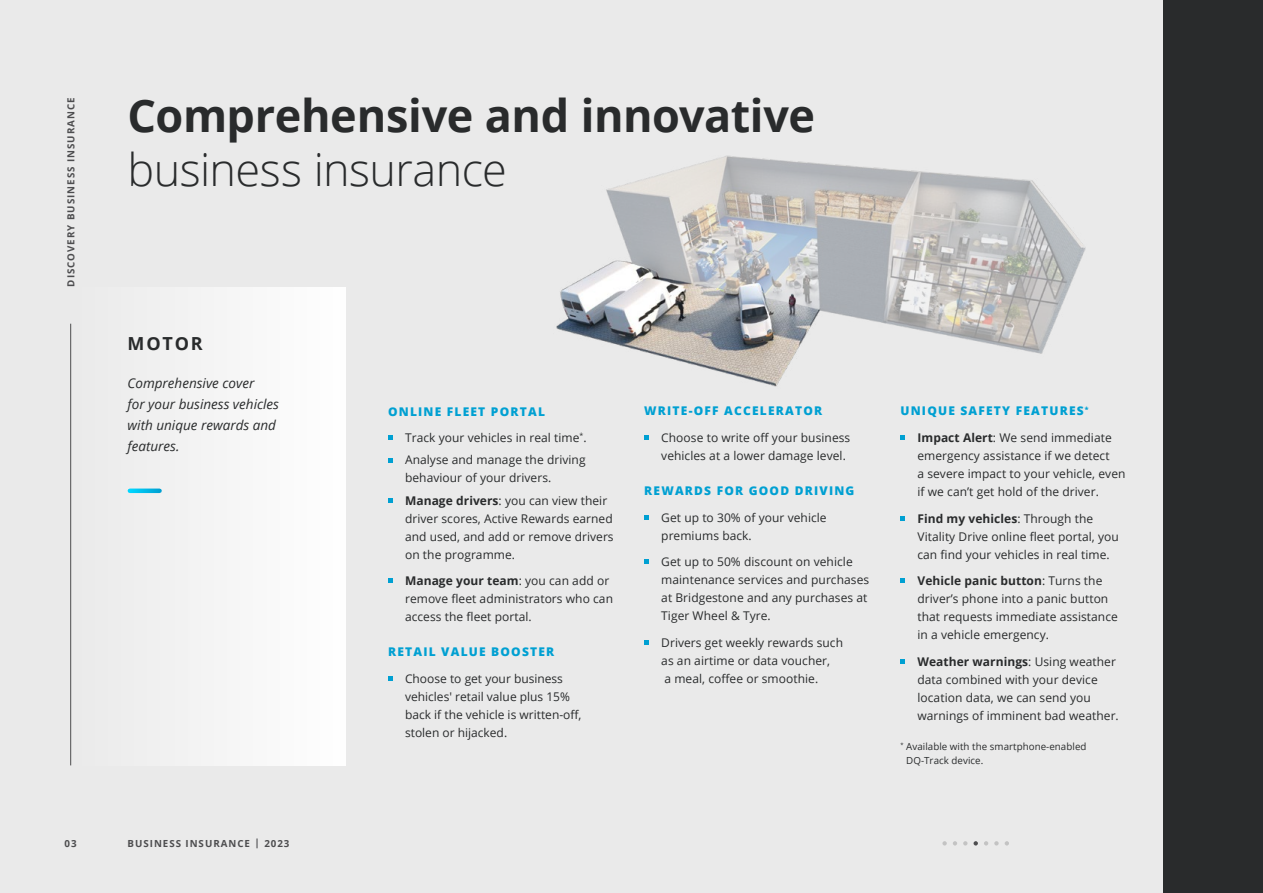
<style>
.page{position:relative;width:1263px;height:893px;background:#fff}
.page>*{position:absolute;margin:0;border:0;box-sizing:border-box;transform-origin:0 0}
.t1{font:700 45px "Open Sans";letter-spacing:-.01em;color:#292b2c}
.t2{font:300 45px "Open Sans";letter-spacing:-.015em;color:#292b2c}
.t3{font:700 18px "Open Sans";letter-spacing:.1em;color:#292b2c}
.t4{font:italic 13.5px/21px "Open Sans";color:#292b2c}
.t5{font:12px/18px "Open Sans";letter-spacing:.005em;color:#292b2c}
.t6{font:800 12px "Open Sans";letter-spacing:.1em;color:#00a0d2}
.t7{font:9.75px/13.5px "Open Sans";letter-spacing:.005em;color:#292b2c}
.t8{font:700 9.75px "Open Sans";letter-spacing:.1em;color:#4d4d4f}
.s1{font-weight:700}
</style>
<div class="page">
<div style="left:0;top:0;width:1165px;height:893px;background:#eaeaea"></div>
<div style="left:72px;top:287px;width:273px;height:478px;background:#f4f4f4"></div>
<svg style="left:388px;top:436px;width:4px;height:4px"></svg>
<svg style="left:388px;top:458px;width:4px;height:4px"></svg>
<svg style="left:388px;top:498px;width:4px;height:4px"></svg>
<svg style="left:388px;top:579px;width:4px;height:4px"></svg>
<svg style="left:388px;top:676px;width:4px;height:4px"></svg>
<svg style="left:644px;top:436px;width:4px;height:4px"></svg>
<svg style="left:644px;top:515px;width:4px;height:4px"></svg>
<svg style="left:644px;top:560px;width:4px;height:4px"></svg>
<svg style="left:644px;top:640px;width:4px;height:4px"></svg>
<svg style="left:900px;top:436px;width:5px;height:4px"></svg>
<svg style="left:900px;top:516px;width:5px;height:4px"></svg>
<svg style="left:900px;top:579px;width:5px;height:4px"></svg>
<svg style="left:900px;top:659px;width:5px;height:4px"></svg>
<img style="left:556px;top:155px;width:530px;height:232px">
<svg style="left:130px;top:489px;width:30px;height:4px"></svg>
<hr style="left:70px;top:324px;width:1px;height:441px;background:#4d4d4f">
<div style="left:1163px;top:0;width:100px;height:893px;background:#292b2c"></div>
<svg style="left:963px;top:841px;width:4px;height:4px"></svg>
<svg style="left:994px;top:841px;width:5px;height:4px"></svg>
<svg style="left:973px;top:841px;width:5px;height:4px"></svg>
<svg style="left:984px;top:841px;width:4px;height:4px"></svg>
<svg style="left:942px;top:841px;width:5px;height:4px"></svg>
<svg style="left:1005px;top:841px;width:4px;height:4px"></svg>
<svg style="left:953px;top:841px;width:4px;height:4px"></svg>
<p class="t8" style="left:64px;top:287px;width:190px;rotate:-90deg">DISCOVERY BUSINESS INSURANCE</p>
<h1 class="t1" style="left:128px;top:84px;width:689px">Comprehensive and innovative</h1>
<h1 class="t2" style="left:128px;top:139px;width:381px">business insurance</h1>
<h2 class="t3" style="left:128px;top:331px;width:77px">MOTOR</h2>
<p class="t4" style="left:128px;top:373px;width:153px">Comprehensive cover<br>for your business vehicles with unique rewards and features.</p>
<p class="t6" style="left:388px;top:402px;width:158px">ONLINE FLEET PORTAL</p>
<p class="t5" style="left:405px;top:426px;width:183px;line-height:22.2px">Track your vehicles in real time<sup>*</sup>.<br>Analyse and manage the driving</p>
<p class="t5" style="left:405px;top:466px;width:204px;line-height:22.2px">behaviour of your drivers.<br><span class="s1">Manage drivers</span>: you can view their</p>
<p class="t5" style="left:405px;top:509px;width:210px;text-align:justify">driver scores, Active Rewards earned and used, and add or remove drivers on the programme.</p>
<p class="t5" style="left:405px;top:571px;width:210px"><span class="s1">Manage your team</span>: you can add or remove fleet administrators who can access the fleet portal.</p>
<p class="t6" style="left:388px;top:642px;width:168px">RETAIL VALUE BOOSTER</p>
<p class="t5" style="left:405px;top:669px;width:178px">Choose to get your business vehicles' retail value plus 15% back if the vehicle is written-off, stolen or hijacked.</p>
<p class="t6" style="left:644px;top:402px;width:179px">WRITE-OFF ACCELERATOR</p>
<p class="t5" style="left:661px;top:428px;width:191px">Choose to write off your business vehicles at a lower damage level.</p>
<p class="t6" style="left:644px;top:481px;width:212px">REWARDS FOR GOOD DRIVING</p>
<p class="t5" style="left:661px;top:508px;width:167px">Get up to 30% of your vehicle premiums back.</p>
<p class="t5" style="left:661px;top:552px;width:209px">Get up to 50% discount on vehicle maintenance services and purchases at Bridgestone and any purchases at<br>Tiger Wheel &amp; Tyre.</p>
<p class="t5" style="left:661px;top:633px;width:183px">Drivers get weekly rewards such as an airtime or data voucher,<br>a meal, coffee or smoothie.</p>
<p class="t8" style="left:65px;top:837px;width:14px">03</p>
<p class="t8" style="left:128px;top:837px;width:163px">BUSINESS INSURANCE | 2023</p>
<p class="t6" style="left:900px;top:402px;width:190px">UNIQUE SAFETY FEATURES<sup>*</sup></p>
<p class="t5" style="left:917px;top:428px;width:210px"><span class="s1">Impact Alert</span>: We send immediate emergency assistance if we detect<br>a severe impact to your vehicle, even if we can’t get hold of the driver.</p>
<p class="t5" style="left:917px;top:509px;width:203px"><span class="s1">Find my vehicles</span>: Through the<br>Vitality Drive online fleet portal, you can find your vehicles in real time.</p>
<p class="t5" style="left:917px;top:571px;width:202px"><span class="s1">Vehicle panic button</span>: Turns the driver’s phone into a panic button that requests immediate assistance in a vehicle emergency.</p>
<p class="t5" style="left:917px;top:652px;width:203px"><span class="s1">Weather warnings</span>: Using weather data combined with your device location data, we can send you warnings of imminent bad weather.</p>
<p class="t7" style="left:906px;top:739px;width:182px;text-indent:-6px"><sup>*</sup> Available with the smartphone-enabled<br>DQ-Track device.</p>
</div>
